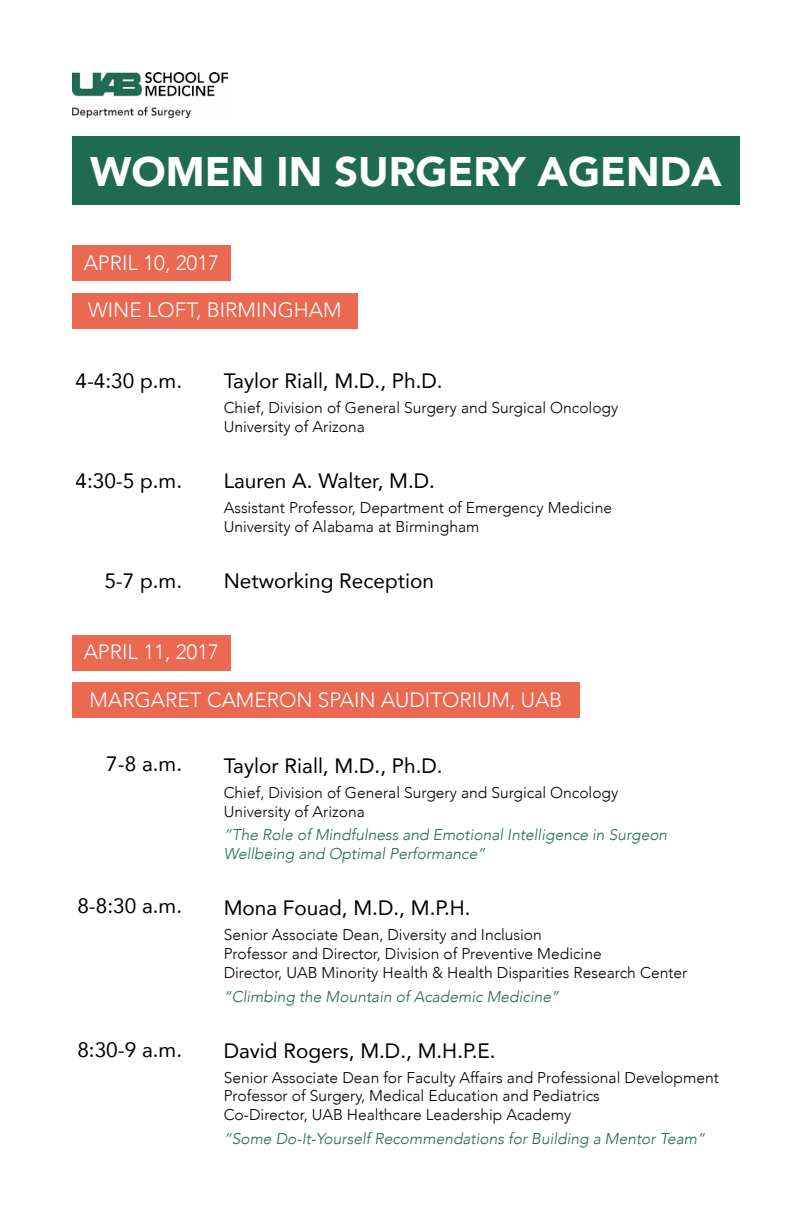
<style>
.page{position:relative;width:812px;height:1224px;background:#fff}
.page>*{position:absolute;margin:0;border:0;box-sizing:border-box;transform-origin:0 0}
.t1{font:900 41.2px "Avenir";color:#fff}
.t2{font:20.8px "Avenir";color:#000}
.t3{font:300 20.8px "Avenir";color:#fff}
.t4{font:300 15.6px/18.8px "Avenir";color:#000}
.t5{font:italic 300 15.6px/18.8px "Avenir";color:#1e6b52}
</style>
<div class="page">
<div style="left:72px;top:245px;width:159px;height:36px;background:#eb6851"></div>
<div style="left:72px;top:293px;width:286px;height:36px;background:#eb6851"></div>
<div style="left:72px;top:635px;width:159px;height:36px;background:#eb6851"></div>
<div style="left:72px;top:682px;width:508px;height:36px;background:#eb6851"></div>
<div style="left:72px;top:136px;width:668px;height:69px;background:#1e6b52"></div>
<img style="left:72px;top:72px;width:156px;height:45px">
<h1 class="t1" style="left:90px;top:136px;width:633px">WOMEN IN SURGERY AGENDA</h1>
<h2 class="t3" style="left:84px;top:250px;width:137px">APRIL 10, 2017</h2>
<h2 class="t3" style="left:88px;top:298px;width:255px">WINE LOFT, BIRMINGHAM</h2>
<h2 class="t2" style="left:75px;top:364px;width:108px">4-4:30 p.m.</h2>
<h2 class="t2" style="left:75px;top:464px;width:108px">4:30-5 p.m.</h2>
<h2 class="t2" style="left:104px;top:564px;width:79px">5-7 p.m.</h2>
<h2 class="t2" style="left:224px;top:364px;width:221px">Taylor Riall, M.D., Ph.D.</h2>
<p class="t4" style="left:224px;top:399px;width:396px">Chief, Division of General Surgery and Surgical Oncology<br>University of Arizona</p>
<h2 class="t2" style="left:224px;top:464px;width:213px">Lauren A. Walter, M.D.</h2>
<p class="t4" style="left:224px;top:498px;width:390px">Assistant Professor, Department of Emergency Medicine<br>University of Alabama at Birmingham</p>
<h2 class="t2" style="left:224px;top:564px;width:212px">Networking Reception</h2>
<h2 class="t3" style="left:84px;top:640px;width:137px">APRIL 11, 2017</h2>
<h2 class="t3" style="left:90px;top:687px;width:474px">MARGARET CAMERON SPAIN AUDITORIUM, UAB</h2>
<h2 class="t2" style="left:106px;top:747px;width:77px">7-8 a.m.</h2>
<h2 class="t2" style="left:77px;top:889px;width:106px">8-8:30 a.m.</h2>
<h2 class="t2" style="left:77px;top:1033px;width:106px">8:30-9 a.m.</h2>
<h2 class="t2" style="left:224px;top:749px;width:221px">Taylor Riall, M.D., Ph.D.</h2>
<p class="t4" style="left:224px;top:783px;width:396px">Chief, Division of General Surgery and Surgical Oncology<br>University of Arizona</p>
<p class="t5" style="left:224px;top:826px;width:445px">“The Role of Mindfulness and Emotional Intelligence in Surgeon<br>Wellbeing and Optimal Performance”</p>
<h2 class="t2" style="left:224px;top:891px;width:248px">Mona Fouad, M.D., M.P.H.</h2>
<p class="t4" style="left:224px;top:925px;width:465px">Senior Associate Dean, Diversity and Inclusion<br>Professor and Director, Division of Preventive Medicine<br>Director, UAB Minority Health &amp; Health Disparities Research Center</p>
<p class="t5" style="left:224px;top:987px;width:337px">“Climbing the Mountain of Academic Medicine”</p>
<h2 class="t2" style="left:224px;top:1034px;width:273px">David Rogers, M.D., M.H.P.E.</h2>
<p class="t4" style="left:224px;top:1068px;width:497px">Senior Associate Dean for Faculty Affairs and Professional Development<br>Professor of Surgery, Medical Education and Pediatrics<br>Co-Director, UAB Healthcare Leadership Academy</p>
<p class="t5" style="left:224px;top:1129px;width:483px">“Some Do-It-Yourself Recommendations for Building a Mentor Team”</p>
</div>
